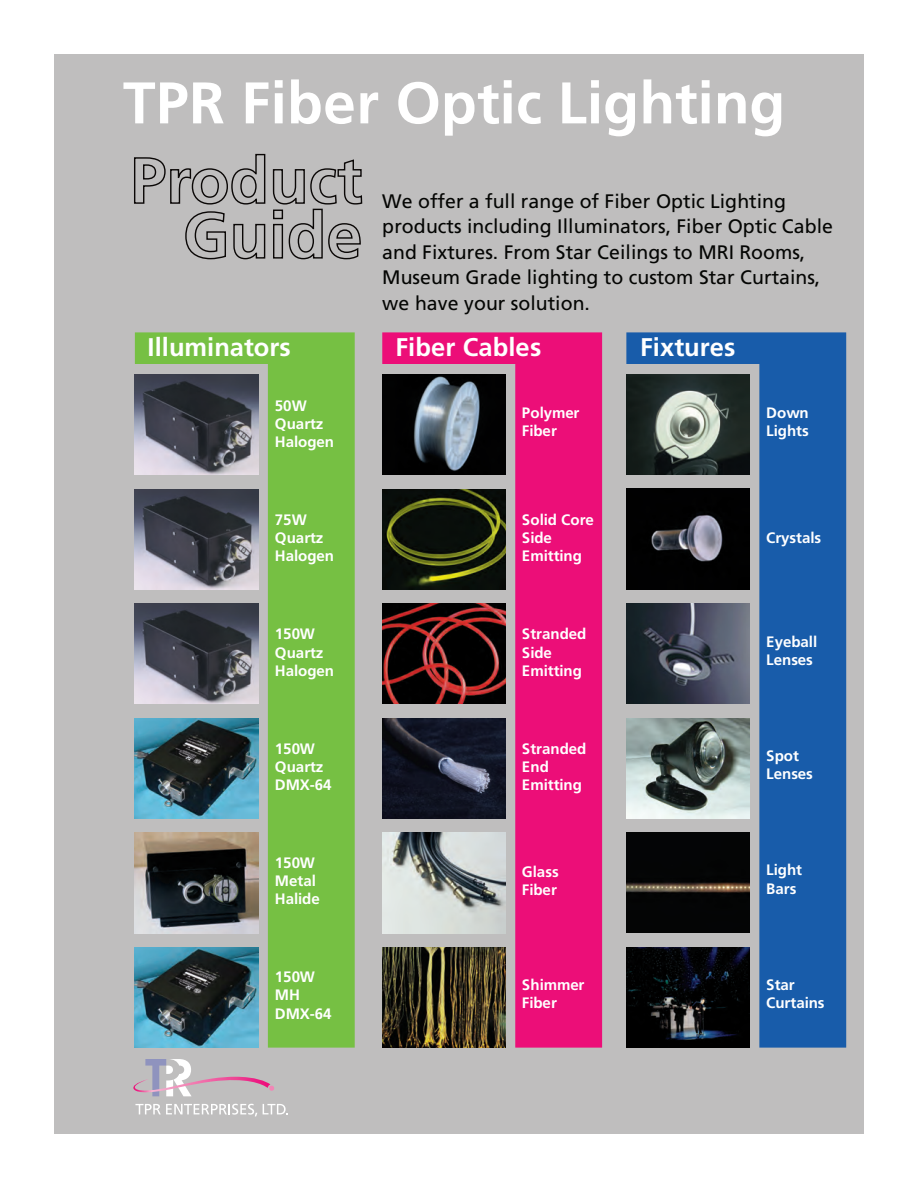
<style>
.page{position:relative;width:918px;height:1188px;background:#fff}
.page>*{position:absolute;margin:0;border:0;box-sizing:border-box;transform-origin:0 0}
.t1{font:700 58.65px "Frutiger LT Std";letter-spacing:.005em;color:#fff}
.t2{font:700 25.5px "Frutiger LT Std";letter-spacing:.005em;color:#fff}
.t3{font:19.5px/25.5px "Frutiger LT Std";letter-spacing:.005em;color:#040503}
.t4{font:700 15.15px/18.1px "Frutiger LT Std";color:#fff}
</style>
<div class="page">
<div style="left:54px;top:54px;width:810px;height:1080px;background:#bfbebe"></div>
<svg style="left:135px;top:332px;width:220px;height:716px;fill:#76c043"></svg>
<svg style="left:382px;top:332px;width:220px;height:716px;fill:#ec0e78"></svg>
<svg style="left:626px;top:332px;width:220px;height:716px;fill:#185caa"></svg>
<svg style="left:134px;top:153px;width:132px;height:52px"></svg>
<svg style="left:185px;top:211px;width:41px;height:49px"></svg>
<svg style="left:233px;top:223px;width:33px;height:37px"></svg>
<svg style="left:272px;top:159px;width:91px;height:101px"></svg>
<svg style="left:133px;top:1059px;width:141px;height:37px"></svg>
<svg style="left:135px;top:1104px;width:122px;height:12px"></svg>
<svg style="left:263px;top:1104px;width:25px;height:10px"></svg>
<img style="left:135px;top:604px;width:123px;height:100px">
<img style="left:135px;top:489px;width:123px;height:100px">
<img style="left:135px;top:374px;width:123px;height:101px">
<img style="left:135px;top:718px;width:123px;height:100px">
<img style="left:135px;top:833px;width:123px;height:100px">
<img style="left:626px;top:374px;width:124px;height:101px">
<img style="left:382px;top:718px;width:124px;height:100px">
<img style="left:626px;top:604px;width:124px;height:100px">
<img style="left:626px;top:833px;width:124px;height:100px">
<img style="left:626px;top:718px;width:124px;height:100px">
<img style="left:382px;top:374px;width:124px;height:101px">
<img style="left:382px;top:604px;width:124px;height:100px">
<img style="left:382px;top:947px;width:124px;height:101px">
<img style="left:382px;top:833px;width:124px;height:100px">
<img style="left:626px;top:489px;width:124px;height:100px">
<img style="left:382px;top:489px;width:124px;height:100px">
<img style="left:626px;top:947px;width:124px;height:101px">
<img style="left:135px;top:947px;width:123px;height:101px">
<h1 class="t1" style="left:123px;top:69px;width:664px">TPR Fiber Optic Lighting</h1>
<p class="t3" style="left:382px;top:188px;width:452px">We offer a full range of Fiber Optic Lighting products including Illuminators, Fiber Optic Cable and Fixtures. From Star Ceilings to MRI Rooms, Museum Grade lighting to custom Star Curtains, we have your solution.</p>
<h2 class="t2" style="left:148px;top:332px;width:145px">Illuminators</h2>
<h2 class="t2" style="left:395px;top:332px;width:147px">Fiber Cables</h2>
<h2 class="t2" style="left:640px;top:332px;width:97px">Fixtures</h2>
<p class="t4" style="left:275px;top:397px;width:61px">50W<br>Quartz<br>Halogen</p>
<p class="t4" style="left:275px;top:511px;width:61px">75W<br>Quartz<br>Halogen</p>
<p class="t4" style="left:275px;top:625px;width:61px">150W<br>Quartz<br>Halogen</p>
<p class="t4" style="left:275px;top:739px;width:58px">150W<br>Quartz<br>DMX-64</p>
<p class="t4" style="left:275px;top:854px;width:46px">150W<br>Metal<br>Halide</p>
<p class="t4" style="left:275px;top:968px;width:58px">150W<br>MH<br>DMX-64</p>
<p class="t4" style="left:522px;top:404px;width:59px">Polymer<br>Fiber</p>
<p class="t4" style="left:522px;top:511px;width:74px">Solid Core<br>Side<br>Emitting</p>
<p class="t4" style="left:522px;top:625px;width:66px">Stranded<br>Side<br>Emitting</p>
<p class="t4" style="left:522px;top:740px;width:66px">Stranded<br>End<br>Emitting</p>
<p class="t4" style="left:522px;top:863px;width:38px">Glass<br>Fiber</p>
<p class="t4" style="left:522px;top:975px;width:64px">Shimmer<br>Fiber</p>
<p class="t4" style="left:766px;top:404px;width:44px">Down<br>Lights</p>
<p class="t4" style="left:766px;top:529px;width:57px">Crystals</p>
<p class="t4" style="left:766px;top:633px;width:53px">Eyeball<br>Lenses</p>
<p class="t4" style="left:766px;top:747px;width:48px">Spot<br>Lenses</p>
<p class="t4" style="left:766px;top:861px;width:37px">Light<br>Bars</p>
<p class="t4" style="left:766px;top:975px;width:60px">Star<br>Curtains</p>
</div>
